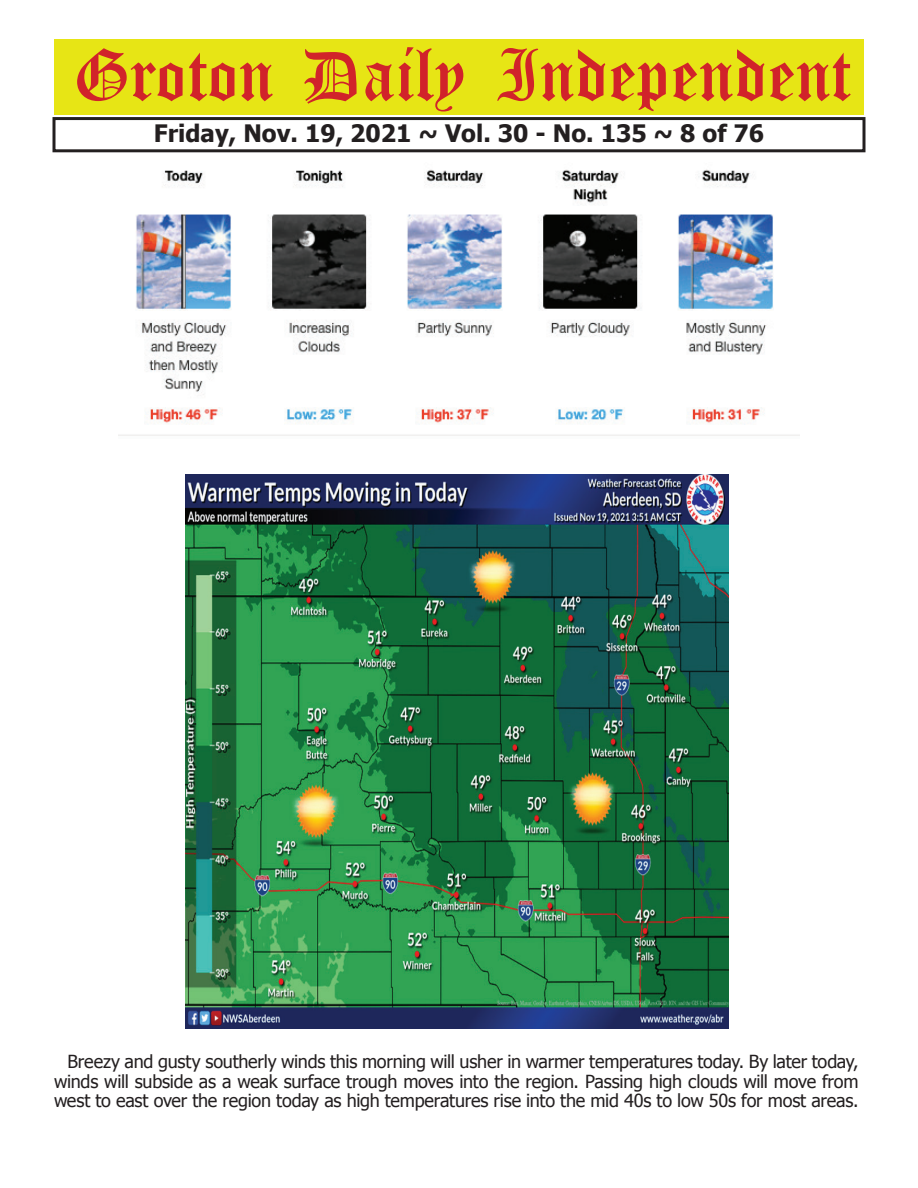
<style>
.page{position:relative;width:918px;height:1188px;background:#fff}
.page>*{position:absolute;margin:0;border:0;box-sizing:border-box;transform-origin:0 0}
.t1{font:54px "Old English Five";color:#d1232a}
.t2{font:700 24px "Tahoma";color:#231f20}
.t3{font:18px/19.5px "Tahoma";letter-spacing:-.01em;color:#231f20;text-align:justify}
</style>
<div class="page">
<div style="left:52px;top:117px;width:814px;height:35px;border:3px solid #231f20"></div>
<div style="left:54px;top:40px;width:810px;height:75px;background:#e7e515"></div>
<img style="left:185px;top:474px;width:543px;height:554px">
<img style="left:119px;top:169px;width:680px;height:267px">
<h1 class="t1" style="left:73px;top:50px;width:779px">Groton Daily Independent</h1>
<h2 class="t2" style="left:154px;top:116px;width:612px">Friday, Nov. 19, 2021 ~ Vol. 30 - No. 135 ~ 8 of 76</h2>
<p class="t3" style="left:54px;top:1051px;width:806px;text-indent:14px">Breezy and gusty southerly winds this morning will usher in warmer temperatures today. By later today, winds will subside as a weak surface trough moves into the region. Passing high clouds will move from west to east over the region today as high temperatures rise into the mid 40s to low 50s for most areas.</p>
</div>
